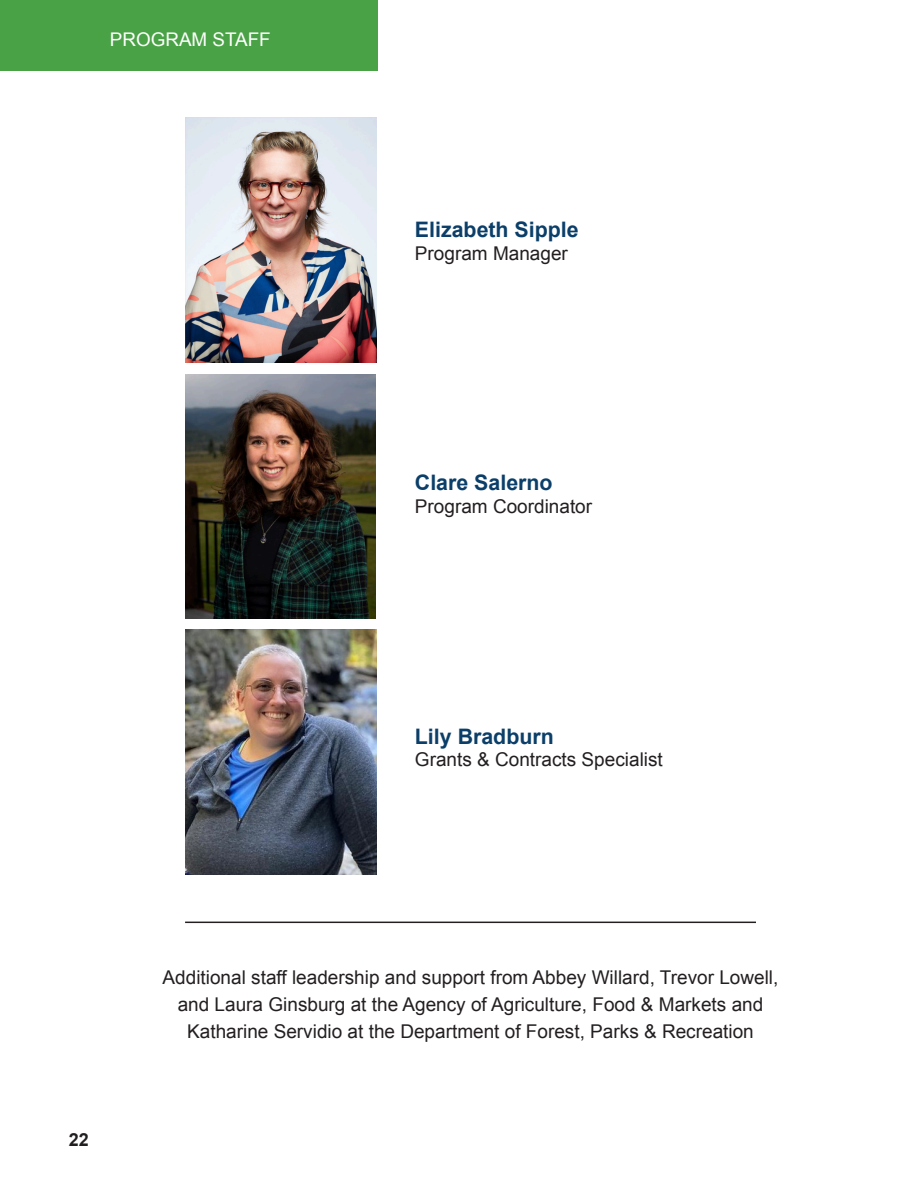
<style>
.page{position:relative;width:918px;height:1188px;background:#fff}
.page>*{position:absolute;margin:0;border:0;box-sizing:border-box;transform-origin:0 0}
.t1{font:700 21.3px "Arial";color:#0b3f69}
.t2{font:19.05px/27px "Arial";color:#231f20;text-align:center}
.t3{font:18.9px "Arial";color:#fff}
.t4{font:700 18px "Arial";color:#231f20}
</style>
<div class="page">
<img style="left:185px;top:118px;width:191px;height:245px">
<img style="left:185px;top:630px;width:191px;height:245px">
<img style="left:185px;top:374px;width:191px;height:244px">
<div style="left:0;top:0;width:378px;height:71px;background:#4aa246"></div>
<hr style="left:185px;top:922px;width:571px;height:1px;background:#231f20">
<p class="t3" style="left:110px;top:27px;width:162px">PROGRAM STAFF</p>
<p class="t1" style="left:415px;top:215px;width:165px">Elizabeth Sipple</p>
<p class="t2" style="left:415px;top:240px;width:154px">Program Manager</p>
<p class="t1" style="left:415px;top:469px;width:139px">Clare Salerno</p>
<p class="t2" style="left:415px;top:493px;width:179px">Program Coordinator</p>
<p class="t1" style="left:415px;top:722px;width:140px">Lily Bradburn</p>
<p class="t2" style="left:415px;top:746px;width:249px">Grants &amp; Contracts Specialist</p>
<p class="t4" style="left:69px;top:1128px;width:22px">22</p>
<p class="t2" style="left:163px;top:964px;width:617px">Additional staff leadership and support from Abbey Willard, Trevor Lowell,</p>
<p class="t2" style="left:178px;top:991px;width:587px">and Laura Ginsburg at the Agency of Agriculture, Food &amp; Markets and<br>Katharine Servidio at the Department of Forest, Parks &amp; Recreation</p>
</div>
